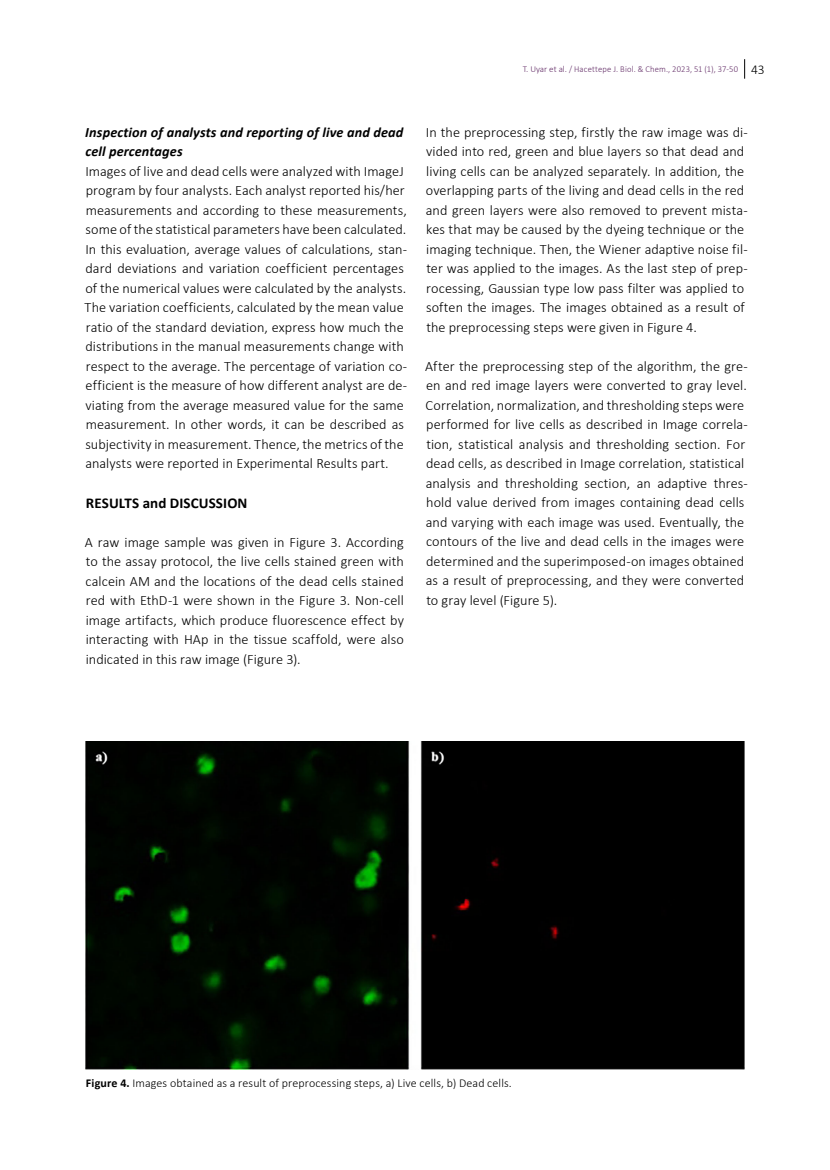
<style>
.page{position:relative;width:830px;height:1170px;background:#fff}
.page>*{position:absolute;margin:0;border:0;box-sizing:border-box;transform-origin:0 0}
.t1{font:700 15px "Calibri";letter-spacing:.005em;color:#000}
.t2{font:300 14.25px/19.5px "Calibri";color:#000}
.t3{font:italic 700 14.25px/19.5px "Calibri";letter-spacing:.01em;color:#000}
.t4{font:300 12px "Calibri";letter-spacing:.01em;color:#000}
.t5{font:300 9px "Calibri";letter-spacing:.02em;color:#642e68}
.s1{font-size:13.5px;color:#000}
.s2{font-weight:700}
</style>
<div class="page">
<svg style="left:744px;top:59px;width:1px;height:20px"></svg>
<img style="left:85px;top:741px;width:659px;height:328px">
<p class="t5" style="left:522px;top:63px;width:243px">T. Uyar et al. / Hacettepe J. Biol. &amp; Chem., 2023, 51 (1), 37-50 <span class="s1">43</span></p>
<p class="t3" style="left:85px;top:122px;width:319px">Inspection of analysts and reporting of live and dead cell percentages</p>
<p class="t2" style="left:85px;top:161px;width:324px">Images of live and dead cells were analyzed with ImageJ program by four analysts. Each analyst reported his/her measurements and according to these measurements, some of the statistical parameters have been calculated.<br>In this evaluation, average values of calculations, stan&shy;dard deviations and variation coefficient percentages of the numerical values were calculated by the analysts.<br>The variation coefficients, calculated by the mean value ratio of the standard deviation, express how much the distributions in the manual measurements change with respect to the average. The percentage of variation co&shy;efficient is the measure of how different analyst are de&shy;viating from the average measured value for the same measurement. In other words, it can be described as subjectivity in measurement. Thence, the metrics of the analysts were reported in Experimental Results part.</p>
<p class="t1" style="left:86px;top:492px;width:163px">RESULTS and DISCUSSION</p>
<p class="t2" style="left:85px;top:532px;width:320px;text-align:justify">A raw image sample was given in Figure 3. According to the assay protocol, the live cells stained green with calcein AM and the locations of the dead cells stained red with EthD-1 were shown in the Figure 3. Non-cell image artifacts, which produce fluorescence effect by interacting with HAp in the tissue scaffold, were also indicated in this raw image (Figure 3).</p>
<p class="t2" style="left:425px;top:122px;width:323px">In the preprocessing step, firstly the raw image was di&shy;vided into red, green and blue layers so that dead and living cells can be analyzed separately. In addition, the overlapping parts of the living and dead cells in the red and green layers were also removed to prevent mista&shy;kes that may be caused by the dyeing technique or the imaging technique. Then, the Wiener adaptive noise fil&shy;ter was applied to the images. As the last step of prep&shy;rocessing, Gaussian type low pass filter was applied to soften the images. The images obtained as a result of the preprocessing steps were given in Figure 4.</p>
<p class="t2" style="left:425px;top:356px;width:324px">After the preprocessing step of the algorithm, the gre&shy;en and red image layers were converted to gray level.<br>Correlation, normalization, and thresholding steps were performed for live cells as described in Image correla&shy;tion, statistical analysis and thresholding section. For dead cells, as described in Image correlation, statistical analysis and thresholding section, an adaptive thres&shy;hold value derived from images containing dead cells and varying with each image was used. Eventually, the contours of the live and dead cells in the images were determined and the superimposed-on images obtained as a result of preprocessing, and they were converted to gray level (Figure 5).</p>
<p class="t4" style="left:86px;top:1074px;width:427px"><span class="s2">Figure 4.</span> Images obtained as a result of preprocessing steps, a) Live cells, b) Dead cells.</p>
</div>
